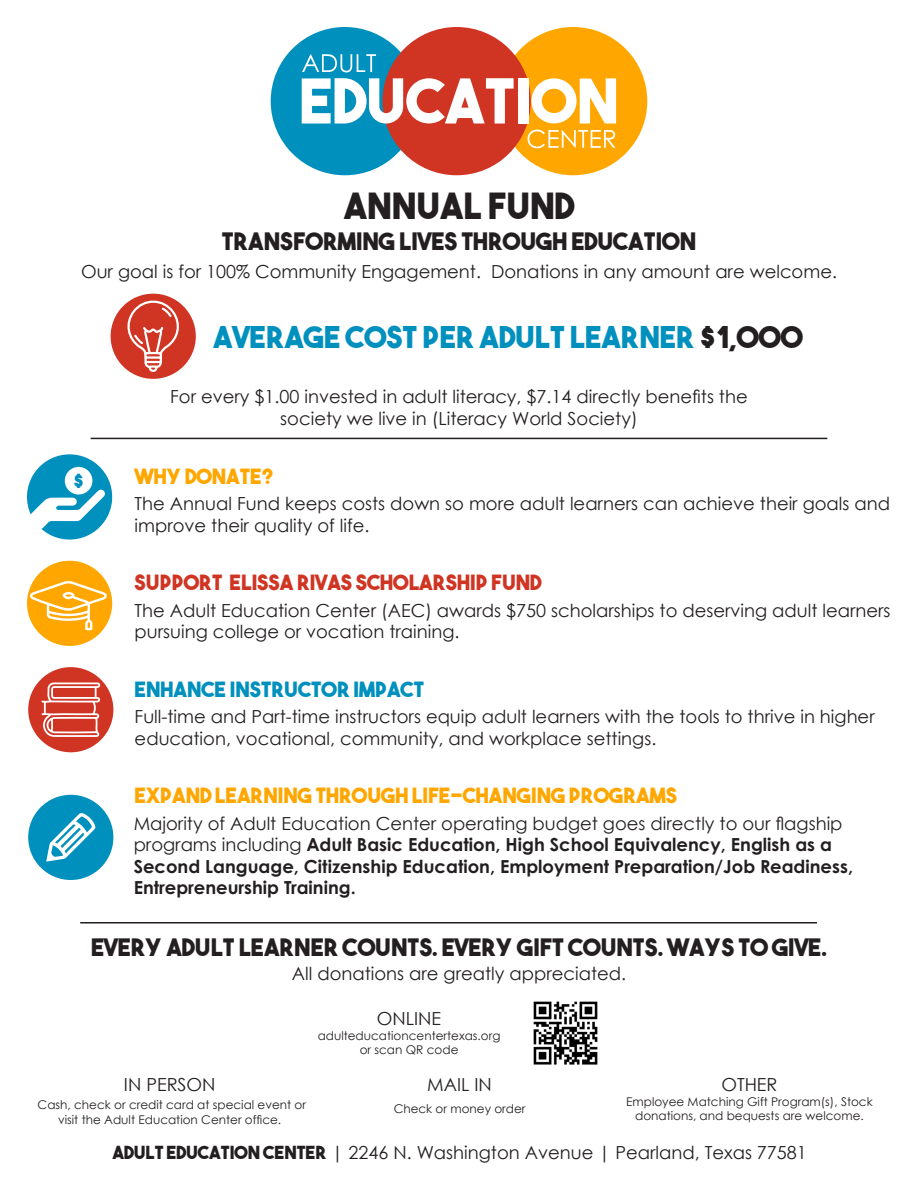
<style>
.page{position:relative;width:918px;height:1188px;background:#fff}
.page>*{position:absolute;margin:0;border:0;box-sizing:border-box;transform-origin:0 0}
.t1{font:36px "The Bold Font";color:#231f20}
.t2{font:30px "The Bold Font";color:#0090be}
.t3{font:24px "The Bold Font";color:#231f20}
.t4{font:21px "The Bold Font";color:#ffa700}
.t5{font:21px "The Bold Font";color:#d03524}
.t6{font:21px "The Bold Font";color:#0090be}
.t7{font:19.5px "The Bold Font";color:#0090be}
.t8{font:18px/21.6px "Century Gothic";color:#231f20}
.t9{font:700 18px/21.6px "Century Gothic Pro";color:#231f20}
.t10{font:12px/14.4px "Century Gothic";color:#231f20;text-align:center}
.s1{color:#231f20}
.s2{font-family:"Century Gothic";font-weight:400}
.s3{font-family:"The Bold Font"}
</style>
<div class="page">
<div style="left:271px;top:27px;width:148px;height:148px;background:#0090be;border-radius:50%"></div>
<div style="left:499px;top:27px;width:148px;height:148px;background:#ffa700;border-radius:50%"></div>
<div style="left:382px;top:27px;width:149px;height:148px;background:#d03524;border-radius:50%"></div>
<svg style="left:302px;top:78px;width:212px;height:46px"></svg>
<div style="left:518px;top:78px;width:10px;height:46px;background:#fff"></div>
<svg style="left:531px;top:78px;width:85px;height:46px"></svg>
<svg style="left:302px;top:54px;width:74px;height:18px"></svg>
<svg style="left:527px;top:130px;width:88px;height:18px"></svg>
<div style="left:111px;top:294px;width:85px;height:85px;background:#d03524;border-radius:50%"></div>
<svg style="left:122px;top:295px;width:60px;height:78px"></svg>
<div style="left:28px;top:667px;width:85px;height:85px;background:#d03524;border-radius:50%"></div>
<div style="left:28px;top:795px;width:85px;height:85px;background:#0090be;border-radius:50%"></div>
<svg style="left:46px;top:813px;width:50px;height:49px"></svg>
<div style="left:27px;top:454px;width:85px;height:86px;background:#0090be;border-radius:50%"></div>
<svg style="left:29px;top:489px;width:79px;height:256px"></svg>
<div style="left:65px;top:467px;width:27px;height:28px;background:#fff;border-radius:50%"></div>
<hr style="left:80px;top:922px;width:737px;height:2px;background:#231f20">
<hr style="left:91px;top:438px;width:736px;height:1px;background:#231f20">
<img style="left:533px;top:1001px;width:65px;height:64px">
<p class="t1" style="left:344px;top:183px;width:232px">ANNUAL FUND</p>
<p class="t3" style="left:222px;top:226px;width:476px">TRANSFORMING LIVES THROUGH EDUCATION</p>
<p class="t8" style="left:81px;top:261px;width:757px">Our goal is for 100% Community Engagement. Donations in any amount are welcome.</p>
<p class="t2" style="left:213px;top:318px;width:591px">AVERAGE COST PER ADULT LEARNER <span class="s1">$1,000</span></p>
<p class="t8" style="left:170px;top:385px;width:579px">For every $1.00 invested in adult literacy, $7.14 directly benefits the</p>
<p class="t8" style="left:280px;top:407px;width:359px">society we live in (Literacy World Society)</p>
<p class="t7" style="left:73px;top:469px;width:12px">$</p>
<p class="t4" style="left:135px;top:463px;width:141px">WHY DONATE?</p>
<p class="t8" style="left:135px;top:493px;width:757px">The Annual Fund keeps costs down so more adult learners can achieve their goals and improve their quality of life.</p>
<p class="t5" style="left:135px;top:569px;width:408px">SUPPORT ELISSA RIVAS SCHOLARSHIP FUND</p>
<p class="t8" style="left:135px;top:599px;width:758px">The Adult Education Center (AEC) awards $750 scholarships to deserving adult learners pursuing college or vocation training.</p>
<p class="t6" style="left:135px;top:676px;width:291px">ENHANCE INSTRUCTOR IMPACT</p>
<p class="t8" style="left:135px;top:706px;width:742px">Full-time and Part-time instructors equip adult learners with the tools to thrive in higher education, vocational, community, and workplace settings.</p>
<p class="t4" style="left:135px;top:782px;width:544px">EXPAND LEARNING THROUGH LIFE-CHANGING PROGRAMS</p>
<p class="t9" style="left:134px;top:812px;width:721px"><span class="s2">Majority of Adult Education Center operating budget goes directly to our flagship programs including</span> Adult Basic Education, High School Equivalency, English as a Second Language, Citizenship Education, Employment Preparation/Job Readiness, Entrepreneurship Training.</p>
<p class="t3" style="left:91px;top:932px;width:737px">EVERY ADULT LEARNER COUNTS. EVERY GIFT COUNTS. WAYS TO GIVE.</p>
<p class="t8" style="left:292px;top:962px;width:336px">All donations are greatly appreciated.</p>
<p class="t8" style="left:377px;top:1008px;width:66px">ONLINE</p>
<p class="t10" style="left:318px;top:1028px;width:184px">adulteducationcentertexas.org</p>
<p class="t10" style="left:360px;top:1043px;width:100px">or scan QR code</p>
<p class="t8" style="left:124px;top:1074px;width:93px">IN PERSON</p>
<p class="t10" style="left:38px;top:1098px;width:270px">Cash, check or credit card at special event or visit the Adult Education Center office.</p>
<p class="t8" style="left:427px;top:1074px;width:66px">MAIL IN</p>
<p class="t10" style="left:394px;top:1101px;width:133px">Check or money order</p>
<p class="t8" style="left:721px;top:1074px;width:58px">OTHER</p>
<p class="t10" style="left:626px;top:1094px;width:248px">Employee Matching Gift Program(s), Stock donations, and bequests are welcome.</p>
<p class="t8" style="left:112px;top:1142px;width:696px"><span class="s3">ADULT EDUCATION CENTER</span> | 2246 N. Washington Avenue | Pearland, Texas 77581</p>
</div>
